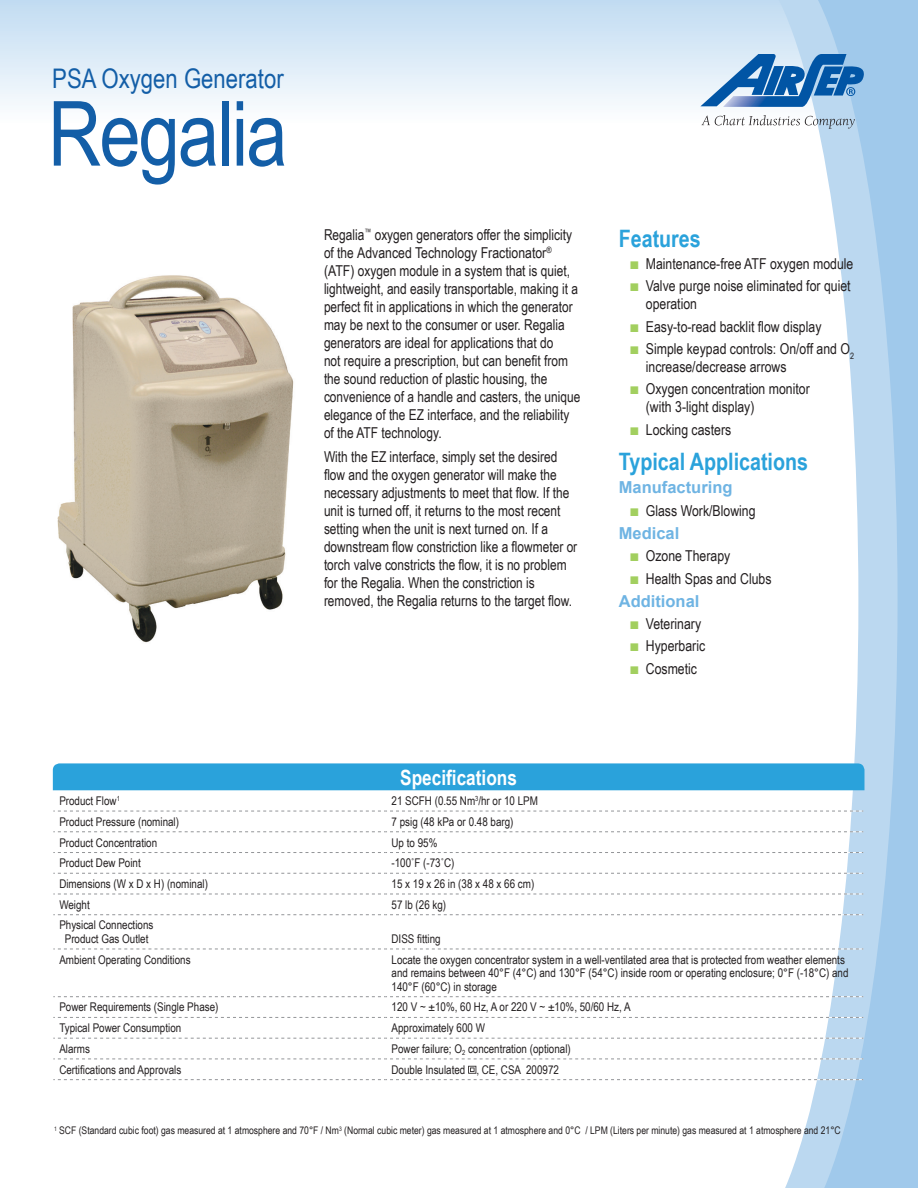
<style>
.page{position:relative;width:918px;height:1188px;background:#fff}
.page>*{position:absolute;margin:0;border:0;box-sizing:border-box;transform-origin:0 0}
.t1{font:90px "Arial Narrow";letter-spacing:-.02em;color:#135ea7}
.t2{font:27px "Arial Narrow";color:#135ea7}
.Large_Subhead{font:700 24px "Arial Narrow";color:#2aa2db}
.Table_Headings{font:700 21px "Arial Narrow";color:#fff}
.Small_Subheads{font:700 16.5px "Arial";color:#6fb4e3}
.Paragraphs{font:15px/18px "Arial Narrow";color:#231f20}
.Specs_Table{font:12px/13.5px "Arial Narrow";color:#231f20}
.Notes{font:10.5px "Arial Narrow";color:#231f20}
.s1{font-family:"Arial";font-size:16.5px;color:#a2cf5f}
</style>
<div class="page">
<div style="left:0;top:0;width:918px;height:125px;background:linear-gradient(to bottom,#c0dbf1,#fefefe)"></div>
<svg style="left:770px;top:0;width:40px;height:1188px"></svg>
<svg style="left:810px;top:0;width:108px;height:1188px"></svg>
<svg style="left:702px;top:115px;width:153px;height:14px"></svg>
<svg style="left:700px;top:54px;width:164px;height:53px;background:#669acb"></svg>
<svg style="left:53px;top:811px;width:810px;height:1px"></svg>
<svg style="left:53px;top:831px;width:810px;height:1px"></svg>
<svg style="left:53px;top:852px;width:810px;height:1px"></svg>
<svg style="left:53px;top:873px;width:810px;height:1px"></svg>
<svg style="left:53px;top:894px;width:810px;height:1px"></svg>
<svg style="left:53px;top:914px;width:810px;height:1px"></svg>
<svg style="left:53px;top:949px;width:810px;height:1px"></svg>
<svg style="left:53px;top:996px;width:810px;height:1px"></svg>
<svg style="left:53px;top:1017px;width:810px;height:1px"></svg>
<svg style="left:53px;top:1038px;width:810px;height:1px"></svg>
<svg style="left:53px;top:1059px;width:810px;height:1px"></svg>
<svg style="left:53px;top:1066px;width:810px;height:14px"></svg>
<img style="left:58px;top:275px;width:236px;height:368px">
<div style="left:53px;top:763px;width:811px;height:27px;background:#2aa2db"></div>
<p class="t2" style="left:52px;top:59px;width:233px">PSA Oxygen Generator</p>
<p class="t1" style="left:48px;top:68px;width:241px">Regalia</p>
<p class="Paragraphs" style="left:324px;top:225px;width:258px">Regalia<sup>™</sup> oxygen generators offer the simplicity of the Advanced Technology Fractionator<sup>® </sup>(ATF) oxygen module in a system that is quiet, lightweight, and easily transportable, making it a perfect fit in applications in which the generator may be next to the consumer or user. Regalia generators are ideal for applications that do<br>not require a prescription, but can benefit from the sound reduction of plastic housing, the convenience of a handle and casters, the unique elegance of the EZ interface, and the reliability of the ATF technology.</p>
<p class="Paragraphs" style="left:324px;top:447px;width:255px">With the EZ interface, simply set the desired flow and the oxygen generator will make the necessary adjustments to meet that flow. If the unit is turned off, it returns to the most recent setting when the unit is next turned on. If a downstream flow constriction like a flowmeter or torch valve constricts the flow, it is no problem for the Regalia. When the constriction is removed, the Regalia returns to the target flow.</p>
<p class="Table_Headings" style="left:400px;top:761px;width:118px">Specifications</p>
<p class="Large_Subhead" style="left:619px;top:220px;width:84px">Features</p>
<p class="Paragraphs" style="left:629px;top:254px;width:226px"><span class="s1">■</span> Maintenance-free ATF oxygen module</p>
<p class="Paragraphs" style="left:646px;top:276px;width:206px;text-indent:-16px"><span class="s1">■</span> Valve purge noise eliminated for quiet operation</p>
<p class="Paragraphs" style="left:629px;top:317px;width:194px"><span class="s1">■</span> Easy-to-read backlit flow display</p>
<p class="Paragraphs" style="left:646px;top:339px;width:210px;text-indent:-16px"><span class="s1">■</span> Simple keypad controls: On/off and O<sub>2 </sub>increase/decrease arrows</p>
<p class="Paragraphs" style="left:646px;top:379px;width:166px;text-indent:-16px"><span class="s1">■</span> Oxygen concentration monitor (with 3-light display)</p>
<p class="Paragraphs" style="left:629px;top:420px;width:103px"><span class="s1">■</span> Locking casters</p>
<p class="Large_Subhead" style="left:619px;top:443px;width:191px">Typical Applications</p>
<p class="Small_Subheads" style="left:619px;top:477px;width:115px">Manufacturing</p>
<p class="Paragraphs" style="left:629px;top:501px;width:128px"><span class="s1">■</span> Glass Work/Blowing</p>
<p class="Small_Subheads" style="left:619px;top:522px;width:62px">Medical</p>
<p class="Paragraphs" style="left:629px;top:546px;width:103px"><span class="s1">■</span> Ozone Therapy</p>
<p class="Paragraphs" style="left:629px;top:569px;width:144px"><span class="s1">■</span> Health Spas and Clubs</p>
<p class="Small_Subheads" style="left:619px;top:590px;width:82px">Additional</p>
<p class="Paragraphs" style="left:629px;top:614px;width:73px"><span class="s1">■</span> Veterinary</p>
<p class="Paragraphs" style="left:629px;top:637px;width:77px"><span class="s1">■</span> Hyperbaric</p>
<p class="Paragraphs" style="left:629px;top:659px;width:69px"><span class="s1">■</span> Cosmetic</p>
<p class="Specs_Table" style="left:59px;top:794px;width:62px">Product Flow<sup>1</sup></p>
<p class="Specs_Table" style="left:392px;top:794px;width:148px">21 SCFH (0.55 Nm<sup>3</sup>/hr or 10 LPM</p>
<p class="Specs_Table" style="left:59px;top:814px;width:121px">Product Pressure (nominal)</p>
<p class="Specs_Table" style="left:392px;top:814px;width:123px">7 psig (48 kPa or 0.48 barg)</p>
<p class="Specs_Table" style="left:59px;top:835px;width:99px">Product Concentration</p>
<p class="Specs_Table" style="left:392px;top:835px;width:47px">Up to 95%</p>
<p class="Specs_Table" style="left:59px;top:856px;width:83px">Product Dew Point</p>
<p class="Specs_Table" style="left:392px;top:856px;width:64px">-100˚F (-73˚C)</p>
<p class="Specs_Table" style="left:59px;top:877px;width:150px">Dimensions (W x D x H) (nominal)</p>
<p class="Specs_Table" style="left:392px;top:877px;width:144px">15 x 19 x 26 in (38 x 48 x 66 cm)</p>
<p class="Specs_Table" style="left:59px;top:897px;width:32px">Weight</p>
<p class="Specs_Table" style="left:392px;top:897px;width:56px">57 lb (26 kg)</p>
<p class="Specs_Table" style="left:59px;top:918px;width:96px">Physical Connections</p>
<p class="Specs_Table" style="left:65px;top:932px;width:85px">Product Gas Outlet</p>
<p class="Specs_Table" style="left:392px;top:932px;width:51px">DISS fitting</p>
<p class="Specs_Table" style="left:59px;top:952px;width:133px">Ambient Operating Conditions</p>
<p class="Specs_Table" style="left:392px;top:952px;width:459px">Locate the oxygen concentrator system in a well-ventilated area that is protected from weather elements and remains between 40°F (4°C) and 130°F (54°C) inside room or operating enclosure; 0°F (-18°C) and<br>140°F (60°C) in storage</p>
<p class="Specs_Table" style="left:59px;top:1000px;width:161px">Power Requirements (Single Phase)</p>
<p class="Specs_Table" style="left:392px;top:1000px;width:241px">120 V ~ ±10%, 60 Hz, A or 220 V ~ ±10%, 50/60 Hz, A</p>
<p class="Specs_Table" style="left:59px;top:1021px;width:123px">Typical Power Consumption</p>
<p class="Specs_Table" style="left:392px;top:1021px;width:95px">Approximately 600 W</p>
<p class="Specs_Table" style="left:59px;top:1041px;width:32px">Alarms</p>
<p class="Specs_Table" style="left:392px;top:1041px;width:181px">Power failure; O<sub>2</sub> concentration (optional)</p>
<p class="Specs_Table" style="left:59px;top:1062px;width:123px">Certifications and Approvals</p>
<p class="Specs_Table" style="left:392px;top:1062px;width:169px">Double Insulated , CE, CSA 200972</p>
<p class="Notes" style="left:54px;top:1123px;width:788px"><sup>1</sup> SCF (Standard cubic foot) gas measured at 1 atmosphere and 70°F / Nm<sup>3</sup> (Normal cubic meter) gas measured at 1 atmosphere and 0°C / LPM (Liters per minute) gas measured at 1 atmosphere and 21°C</p>
</div>
